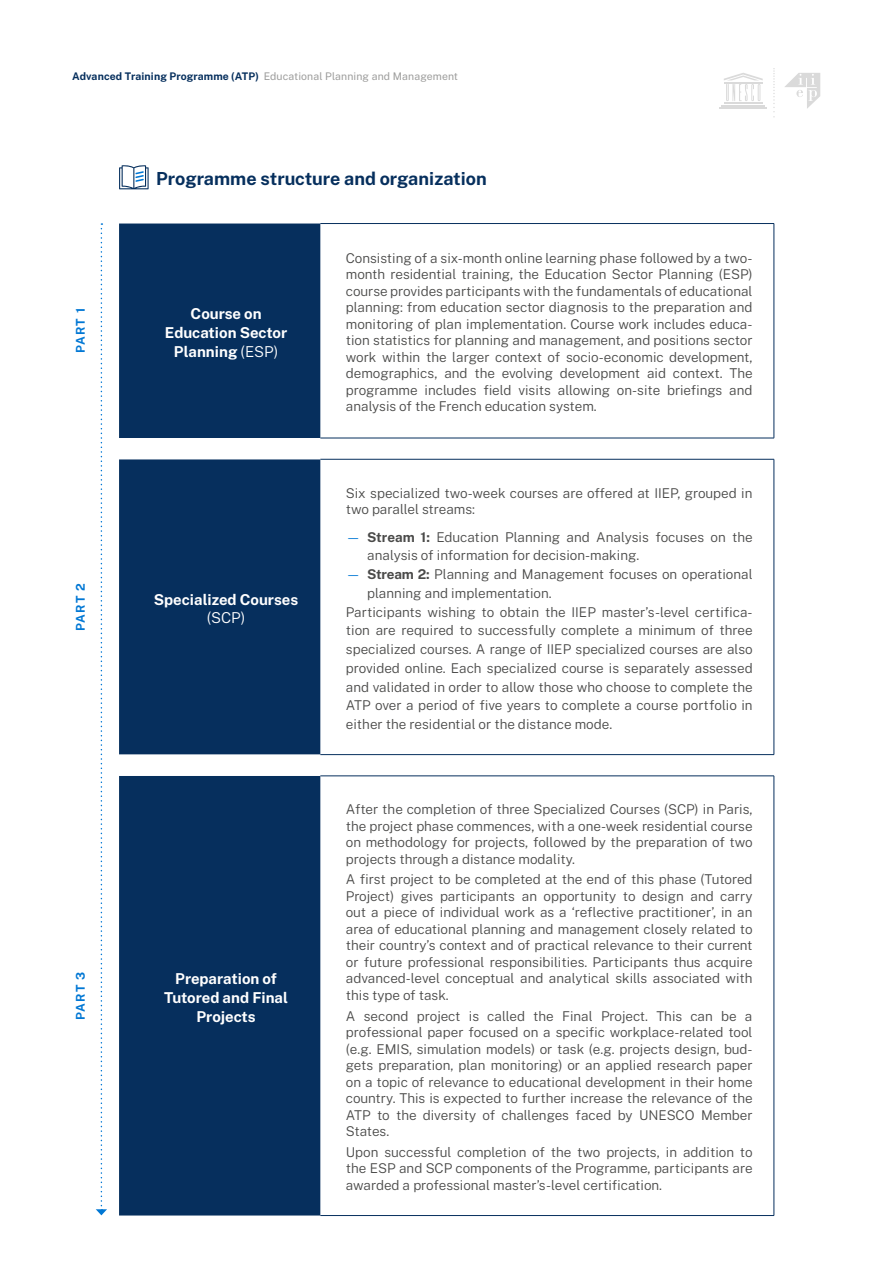
<style>
.page{position:relative;width:893px;height:1263px;background:#fff}
.page>*{position:absolute;margin:0;border:0;box-sizing:border-box;transform-origin:0 0}
.t1{font:700 18px "Public Sans";color:#062f5d}
.t2{font:700 15px/18.8px "Public Sans";color:#fff;text-align:center}
.t3{font:300 15px "Public Sans";color:#fff}
.t4{font:300 13.5px/16.5px "Public Sans";color:#4a4a49;text-align:justify}
.t5{font:700 12.15px "Public Sans";letter-spacing:.09em;color:#0077d4}
.t6{font:10.5px "Public Sans";letter-spacing:.01em;color:#9d9d9c}
.s1{font-weight:700;color:#062f5d}
.s2{font-weight:300}
.s3{color:#0077d4}
.s4{font-weight:700}
</style>
<div class="page">
<hr style="left:724px;top:102px;width:39px;height:2px;background:#dadada">
<hr style="left:722px;top:105px;width:43px;height:1px;background:#dadada">
<hr style="left:719px;top:108px;width:48px;height:1px;background:#dadada">
<svg style="left:724px;top:73px;width:39px;height:28px"></svg>
<svg style="left:785px;top:73px;width:35px;height:36px"></svg>
<svg style="left:773px;top:68px;width:2px;height:49px"></svg>
<svg style="left:119px;top:165px;width:30px;height:24px"></svg>
<div style="left:119px;top:224px;width:201px;height:991px;background:#062f5d"></div>
<svg style="left:320px;top:458px;width:454px;height:318px"></svg>
<svg style="left:119px;top:438px;width:201px;height:338px;background:#254971"></svg>
<hr style="left:320px;top:223px;width:454px;height:1px;background:#062f5d">
<hr style="left:774px;top:224px;width:1px;height:214px;background:#062f5d">
<hr style="left:320px;top:438px;width:454px;height:1px;background:#062f5d">
<hr style="left:320px;top:459px;width:454px;height:1px;background:#062f5d">
<hr style="left:774px;top:459px;width:1px;height:295px;background:#062f5d">
<hr style="left:320px;top:754px;width:454px;height:1px;background:#062f5d">
<hr style="left:320px;top:776px;width:454px;height:1px;background:#062f5d">
<hr style="left:774px;top:776px;width:1px;height:439px;background:#062f5d">
<hr style="left:320px;top:1215px;width:454px;height:1px;background:#062f5d">
<svg style="left:96px;top:223px;width:11px;height:992px"></svg>
<p class="t6" style="left:72px;top:68px;width:387px"><span class="s1">Advanced Training Programme (ATP)</span> Educational Planning and Management</p>
<h1 class="t1" style="left:156px;top:166px;width:332px">Programme structure and organization</h1>
<p class="t5" style="left:72px;top:353px;width:47px;rotate:-90deg">PART 1</p>
<p class="t2" style="left:165px;top:303px;width:124px">Course on<br>Education Sector<br>Planning <span class="s2">(ESP)</span></p>
<p class="t5" style="left:72px;top:631px;width:49px;rotate:-90deg">PART 2</p>
<p class="t2" style="left:154px;top:589px;width:146px">Specialized Courses</p>
<p class="t3" style="left:207px;top:607px;width:40px">(SCP)</p>
<p class="t5" style="left:72px;top:1020px;width:50px;rotate:-90deg">PART 3</p>
<p class="t2" style="left:164px;top:968px;width:126px">Preparation of<br>Tutored and Final<br>Projects</p>
<p class="t4" style="left:346px;top:249px;width:408px">Consisting of a six-month online learning phase followed by a two&shy;month residential training, the Education Sector Planning (ESP) course provides participants with the fundamentals of educational planning: from education sector diagnosis to the preparation and monitoring of plan implementation. Course work includes educa&shy;tion statistics for planning and management, and positions sector work within the larger context of socio-economic development, demographics, and the evolving development aid context. The programme includes field visits allowing on-site briefings and analysis of the French education system.</p>
<p class="t4" style="left:346px;top:484px;width:408px">Six specialized two-week courses are offered at IIEP, grouped in two parallel streams:</p>
<p class="t4" style="left:367px;top:526px;width:387px;line-height:18.8px;text-indent:-21px"><span class="s3">—</span> <span class="s4">Stream 1:</span> Education Planning and Analysis focuses on the analysis of information for decision-making.</p>
<p class="t4" style="left:346px;top:565px;width:408px"><span class="s3">—</span> <span class="s4">Stream 2:</span> Planning and Management focuses on operational</p>
<p class="t4" style="left:367px;top:584px;width:186px">planning and implementation.</p>
<p class="t4" style="left:346px;top:603px;width:408px">Participants wishing to obtain the IIEP master’s-level certifica-</p>
<p class="t4" style="left:346px;top:621px;width:408px">tion are required to successfully complete a minimum of three</p>
<p class="t4" style="left:346px;top:640px;width:408px">specialized courses. A range of IIEP specialized courses are also</p>
<p class="t4" style="left:346px;top:659px;width:408px">provided online. Each specialized course is separately assessed</p>
<p class="t4" style="left:346px;top:678px;width:408px">and validated in order to allow those who choose to complete the</p>
<p class="t4" style="left:346px;top:696px;width:408px">ATP over a period of five years to complete a course portfolio in</p>
<p class="t4" style="left:346px;top:715px;width:268px">either the residential or the distance mode.</p>
<p class="t4" style="left:346px;top:800px;width:408px">After the completion of three Specialized Courses (SCP) in Paris, the project phase commences, with a one-week residential course on methodology for projects, followed by the preparation of two projects through a distance modality.</p>
<p class="t4" style="left:346px;top:870px;width:408px">A first project to be completed at the end of this phase (Tutored Project) gives participants an opportunity to design and carry out a piece of individual work as a ‘reflective practitioner’, in an area of educational planning and management closely related to their country’s context and of practical relevance to their current or future professional responsibilities. Participants thus acquire advanced-level conceptual and analytical skills associated with this type of task.</p>
<p class="t4" style="left:346px;top:1007px;width:408px">A second project is called the Final Project. This can be a professional paper focused on a specific workplace-related tool (e.g. EMIS, simulation models) or task (e.g. projects design, bud&shy;gets preparation, plan monitoring) or an applied research paper on a topic of relevance to educational development in their home country. This is expected to further increase the relevance of the ATP to the diversity of challenges faced by UNESCO Member States.</p>
<p class="t4" style="left:346px;top:1143px;width:408px">Upon successful completion of the two projects, in addition to the ESP and SCP components of the Programme, participants are awarded a professional master’s-level certification.</p>
</div>
